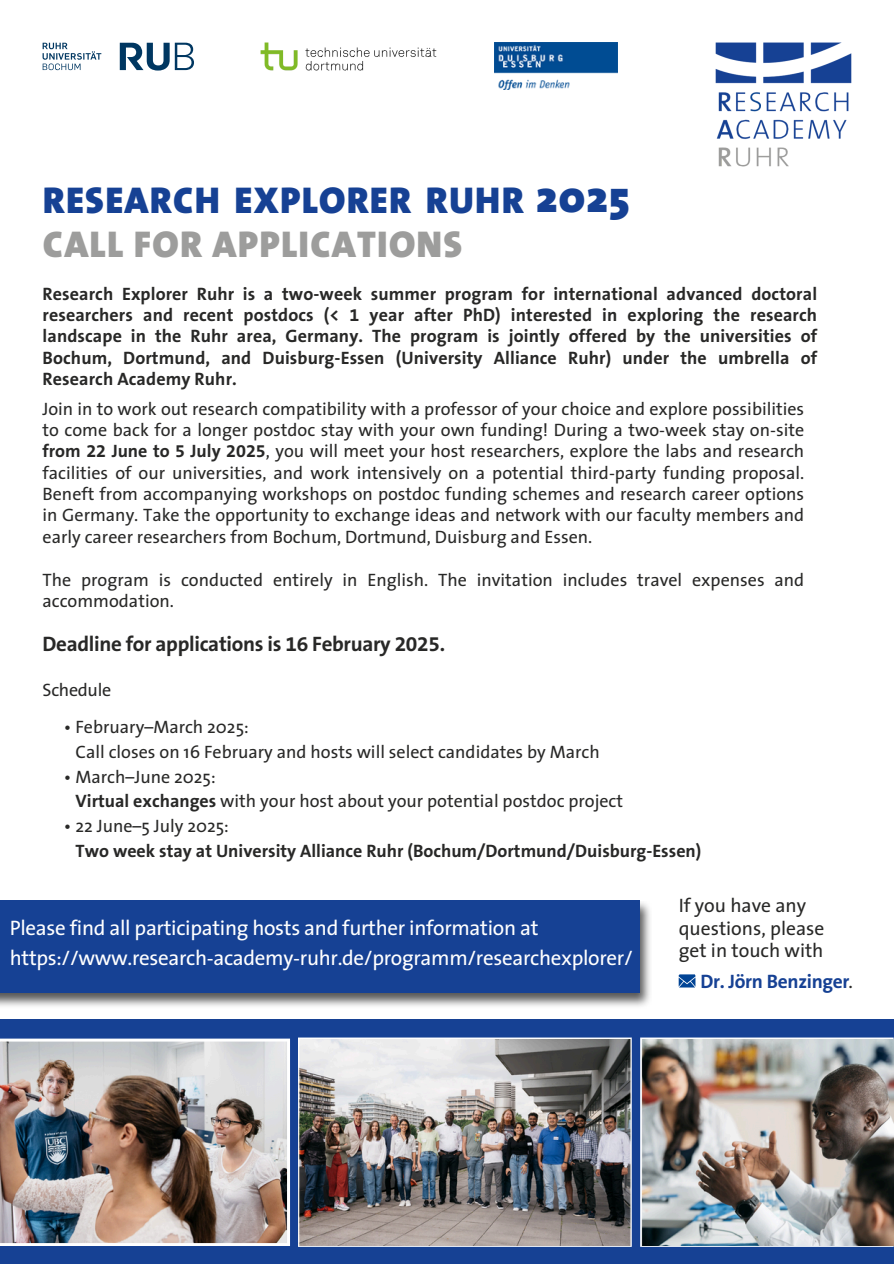
<style>
.page{position:relative;width:894px;height:1264px;background:#fff}
.page>*{position:absolute;margin:0;border:0;box-sizing:border-box;transform-origin:0 0}
.t1{font:900 45px "The Sans";color:#164194}
.t2{font:900 37.5px/43.8px "The Sans";letter-spacing:.035em;color:#164194}
.t3{font:21px/29.2px "The Sans";letter-spacing:-.015em;color:#fff}
.t4{font:700 21px "The Sans B7";letter-spacing:-.015em;color:#282827}
.t5{font:19.5px/22.5px "The Sans";color:#282827}
.t6{font:700 19.5px "The Sans B7";letter-spacing:-.015em;color:#164194}
.t7{font:18px/21.3px "The Sans";color:#282827;text-align:justify}
.t8{font:700 18px/21.3px "The Sans B7";color:#282827;text-align:justify}
.s1{color:#9d9d9c}
.s2{font-family:"The Sans B7";font-weight:700}
.s3{font-family:"The Sans";font-weight:400;color:#282827}
</style>
<div class="page">
<svg style="left:43px;top:43px;width:58px;height:27px"></svg>
<svg style="left:120px;top:43px;width:74px;height:28px"></svg>
<img style="left:260px;top:42px;width:177px;height:29px">
<div style="left:0;top:1018px;width:893px;height:245px;background:#164194"></div>
<img style="left:715px;top:42px;width:137px;height:125px">
<img style="left:0;top:901px;width:650px;height:105px">
<div style="left:0;top:899px;width:639px;height:93px;background:#164194"></div>
<img style="left:298px;top:1039px;width:595px;height:205px">
<img style="left:0;top:1038px;width:290px;height:207px">
<svg style="left:678px;top:974px;width:17px;height:13px"></svg>
<img style="left:494px;top:42px;width:123px;height:47px">
<p class="t2" style="left:43px;top:182px;width:482px">RESEARCH EXPLORER RUHR<br><span class="s1">CALL FOR APPLICATIONS</span></p>
<p class="t1" style="left:536px;top:178px;width:95px">2025</p>
<h3 class="t8" style="left:43px;top:283px;width:775px">Research Explorer Ruhr is a two-week summer program for international advanced doctoral researchers and recent postdocs (&lt; 1 year after PhD) interested in exploring the research landscape in the Ruhr area, Germany. The program is jointly offered by the universities of Bochum, Dortmund, and Duisburg-Essen (University Alliance Ruhr) under the umbrella of Research Academy Ruhr.</h3>
<p class="t7" style="left:43px;top:399px;width:763px">Join in to work out research compatibility with a professor of your choice and explore possibilities to come back for a longer postdoc stay with your own funding! During a two-week stay on-site <span class="s2">from 22 June to 5 July 2025</span>, you will meet your host researchers, explore the labs and research facilities of our universities, and work intensively on a potential third-party funding proposal.<br>Beneft from accompanying workshops on postdoc funding schemes and research career options in Germany. Take the opportunity to exchange ideas and network with our faculty members and early career researchers from Bochum, Dortmund, Duisburg and Essen.</p>
<h3 class="t7" style="left:43px;top:570px;width:763px">The program is conducted entirely in English. The invitation includes travel expenses and accommodation.</h3>
<p class="t4" style="left:43px;top:633px;width:404px">Deadline for applications is 16 February 2025.</p>
<p class="t7" style="left:43px;top:681px;width:70px">Schedule</p>
<p class="t7" style="left:64px;top:718px;width:186px">• February–March 2025:</p>
<p class="t7" style="left:76px;top:742px;width:525px">Call closes on 16 February and hosts will select candidates by March</p>
<p class="t7" style="left:64px;top:767px;width:153px">• March–June 2025:</p>
<p class="t7" style="left:76px;top:792px;width:549px"><span class="s2">Virtual exchanges</span> with your host about your potential postdoc project</p>
<p class="t7" style="left:64px;top:817px;width:166px">• 22 June–5 July 2025:</p>
<p class="t8" style="left:76px;top:840px;width:627px">Two week stay at University Alliance Ruhr (Bochum/Dortmund/Duisburg-Essen)</p>
<h3 class="t3" style="left:10px;top:915px;width:624px">Please find all participating hosts and further information at https://www.research-academy-ruhr.de/programm/researchexplorer/</h3>
<h3 class="t5" style="left:678px;top:896px;width:147px">If you have any questions, please get in touch with</h3>
<p class="t6" style="left:700px;top:971px;width:154px">Dr. Jörn Benzinger<span class="s3">.</span></p>
</div>
